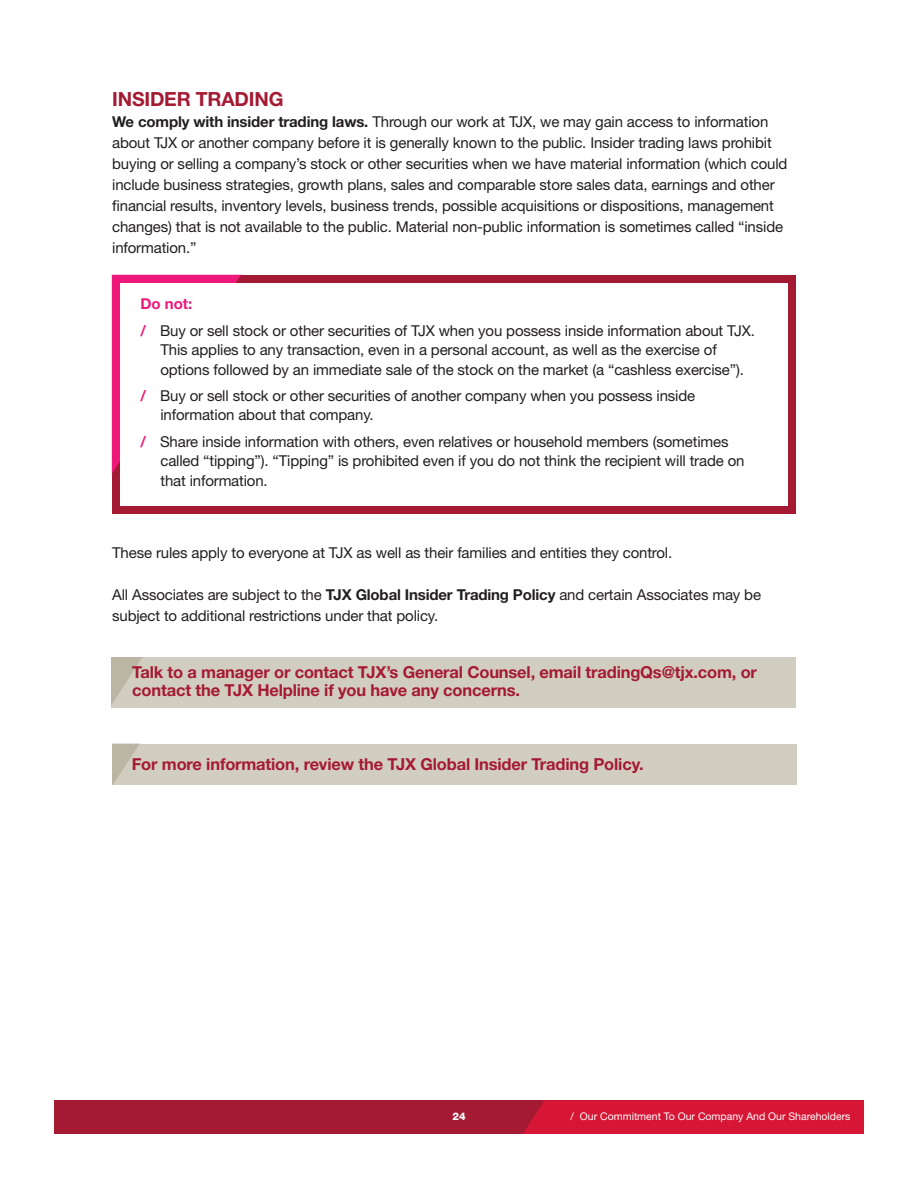
<style>
.page{position:relative;width:918px;height:1188px;background:#fff}
.page>*{position:absolute;margin:0;border:0;box-sizing:border-box;transform-origin:0 0}
.t1{font:700 19.5px "Helvetica Neue LT Std";letter-spacing:-.01em;color:#a51a33}
.t2{font:700 16.5px/18px "Helvetica Neue LT Std";letter-spacing:-.01em;color:#a51a33}
.t3{font:15px/21px "Helvetica Neue LT Std";letter-spacing:-.01em;color:#231f20}
.t4{font:700 15px "Helvetica Neue LT Std";color:#ee177a}
.t5{font:10.5px "Helvetica Neue LT Std";color:#fff}
.t6{font:800 10.5px "Helvetica Neue LT Std";color:#fff}
.s1{font-weight:700}
.s2{font-weight:700;color:#ee177a}
</style>
<div class="page">
<div style="left:54px;top:1101px;width:810px;height:33px;background:#a51a33"></div>
<div style="left:523px;top:1101px;width:341px;height:33px;background:#d71535"></div>
<div style="left:112px;top:275px;width:683px;height:238px;background:#a51a33"></div>
<div style="left:112px;top:275px;width:129px;height:198px;background:#ee177a"></div>
<div style="left:120px;top:283px;width:667px;height:222px;background:#fff"></div>
<div style="left:112px;top:744px;width:685px;height:40px;background:#d2cdc1"></div>
<svg style="left:112px;top:744px;width:27px;height:40px"></svg>
<div style="left:111px;top:657px;width:685px;height:51px;background:#d2cdc1"></div>
<svg style="left:111px;top:657px;width:31px;height:48px"></svg>
<p class="t1" style="left:112px;top:87px;width:173px">INSIDER TRADING</p>
<p class="t3" style="left:112px;top:111px;width:677px"><span class="s1">We comply with insider trading laws.</span> Through our work at TJX, we may gain access to information about TJX or another company before it is generally known to the public. Insider trading laws prohibit buying or selling a company’s stock or other securities when we have material information (which could include business strategies, growth plans, sales and comparable store sales data, earnings and other financial results, inventory levels, business trends, possible acquisitions or dispositions, management changes) that is not available to the public. Material non-public information is sometimes called “inside information.”</p>
<p class="t4" style="left:140px;top:295px;width:53px">Do not:</p>
<p class="t3" style="left:140px;top:320px;width:616px"><span class="s2">/</span> Buy or sell stock or other securities of TJX when you possess inside information about TJX.</p>
<p class="t3" style="left:160px;top:339px;width:558px">This applies to any transaction, even in a personal account, as well as the exercise of</p>
<p class="t3" style="left:160px;top:359px;width:585px">options followed by an immediate sale of the stock on the market (a “cashless exercise”).</p>
<p class="t3" style="left:140px;top:385px;width:556px"><span class="s2">/</span> Buy or sell stock or other securities of another company when you possess inside</p>
<p class="t3" style="left:160px;top:404px;width:215px">information about that company.</p>
<p class="t3" style="left:160px;top:431px;width:586px;line-height:19.5px;text-indent:-20px"><span class="s2">/</span> Share inside information with others, even relatives or household members (sometimes called “tipping”). “Tipping” is prohibited even if you do not think the recipient will trade on that information.</p>
<p class="t3" style="left:112px;top:542px;width:562px">These rules apply to everyone at TJX as well as their families and entities they control.</p>
<p class="t3" style="left:112px;top:584px;width:650px">All Associates are subject to the <span class="s1">TJX Global Insider Trading Policy</span> and certain Associates may be subject to additional restrictions under that policy.</p>
<p class="t2" style="left:132px;top:663px;width:626px">Talk to a manager or contact TJX’s General Counsel, email tradingQs@tjx.com, or contact the TJX Helpline if you have any concerns.</p>
<p class="t2" style="left:132px;top:754px;width:514px">For more information, review the TJX Global Insider Trading Policy.</p>
<p class="t6" style="left:452px;top:1110px;width:15px">24</p>
<p class="t5" style="left:571px;top:1110px;width:281px">/ Our Commitment To Our Company And Our Shareholders</p>
</div>
